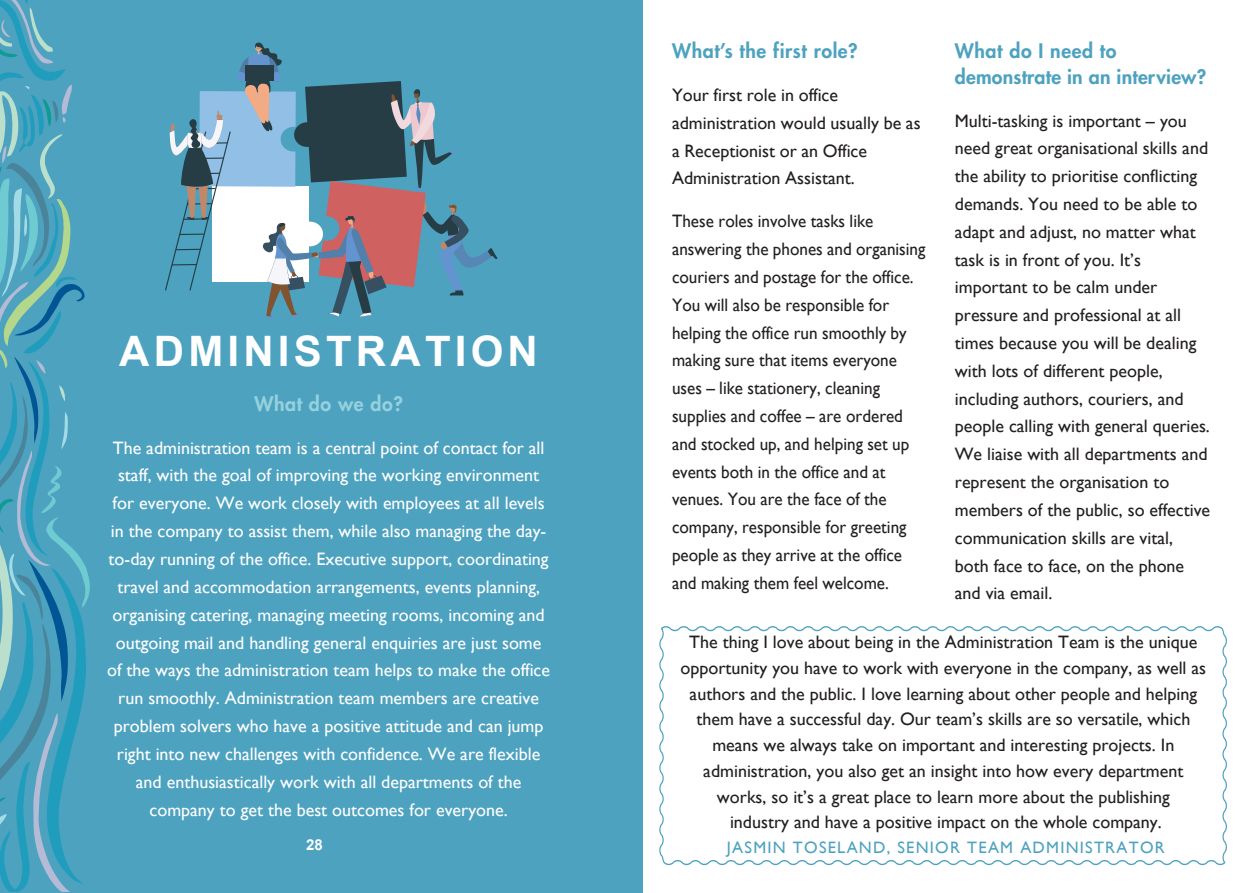
<style>
.page{position:relative;width:1259px;height:893px;background:#fff}
.page>*{position:absolute;margin:0;border:0;box-sizing:border-box;transform-origin:0 0}
.t1{font:700 42px "Arial";letter-spacing:.1em;color:#fff}
.t2{font:800 19.5px/25.5px "Futura";letter-spacing:.01em;color:#4da2c0}
.t3{font:800 19.5px "Futura";letter-spacing:.03em;color:#4da2c0}
.t4{font:800 19.5px "Futura";letter-spacing:.03em;color:#96d1de}
.t5{font:18px/27.8px "Gill Sans";color:#231f20}
.t6{font:18px/27.9px "Gill Sans";color:#fff;text-align:center}
.t7{font:18px/27.8px "Gill Sans";color:#231f20;scale:.95 1}
.t8{font:16.5px "Gill Sans";letter-spacing:.075em;color:#4da2c0}
.t9{font:700 15px "Arial";color:#fff}
.s1{font-style:inherit}
</style>
<div class="page">
<div style="left:0;top:0;width:642px;height:893px;background:#4da2c0"></div>
<svg style="left:0;top:0;width:90px;height:892px"></svg>
<svg style="left:165px;top:42px;width:332px;height:277px"></svg>
<svg style="left:659px;top:626px;width:568px;height:240px"></svg>
<p class="t1" style="left:119px;top:321px;width:420px">ADMINISTRATION</p>
<p class="t4" style="left:254px;top:390px;width:150px">What do we do?</p>
<p class="t6" style="left:107px;top:434px;width:444px">The administration team is a central point of contact for all staff, with the goal of improving the working environment for everyone. We work closely with employees at all levels in the company to assist them, while also managing the day&shy;to-day running of the office. Executive support, coordinating travel and accommodation arrangements, events planning, organising catering, managing meeting rooms, incoming and outgoing mail and handling general enquiries are just some of the ways the administration team helps to make the office run smoothly. Administration team members are creative problem solvers who have a positive attitude and can jump right into new challenges with confidence. We are flexible and enthusiastically work with all departments of the company to get the best outcomes for everyone.</p>
<p class="t9" style="left:306px;top:835px;width:18px">2<span class="s1">8</span></p>
<p class="t3" style="left:672px;top:38px;width:187px">What’s the first role?</p>
<p class="t5" style="left:672px;top:81px;width:250px">Your first role in office administration would usually be as a Receptionist or an Office<br>Administration Assistant.</p>
<p class="t7" style="left:672px;top:208px;width:268px">These roles involve tasks like answering the phones and organising couriers and postage for the office.<br>You will also be responsible for helping the office run smoothly by making sure that items everyone uses – like stationery, cleaning supplies and coffee – are ordered and stocked up, and helping set up events both in the office and at venues. You are the face of the company, responsible for greeting people as they arrive at the office and making them feel welcome.</p>
<p class="t2" style="left:955px;top:38px;width:253px">What do I need to demonstrate in an interview?</p>
<p class="t5" style="left:955px;top:107px;width:257px">Multi-tasking is important – you need great organisational skills and the ability to prioritise conflicting demands. You need to be able to adapt and adjust, no matter what task is in front of you. It’s important to be calm under pressure and professional at all times because you will be dealing with lots of different people, including authors, couriers, and people calling with general queries.<br>We liaise with all departments and represent the organisation to members of the public, so effective communication skills are vital, both face to face, on the phone and via email.</p>
<p class="t5" style="left:680px;top:629px;width:527px;line-height:25.8px;text-align:center">The thing I love about being in the Administration Team is the unique opportunity you have to work with everyone in the company, as well as authors and the public. I love learning about other people and helping them have a successful day. Our team’s skills are so versatile, which means we always take on important and interesting projects. In administration, you also get an insight into how every department works, so it’s a great place to learn more about the publishing<br>industry and have a positive impact on the whole company.</p>
<p class="t8" style="left:727px;top:837px;width:439px">JASMIN TOSELAND, SENIOR TEAM ADMINISTRATOR</p>
</div>
